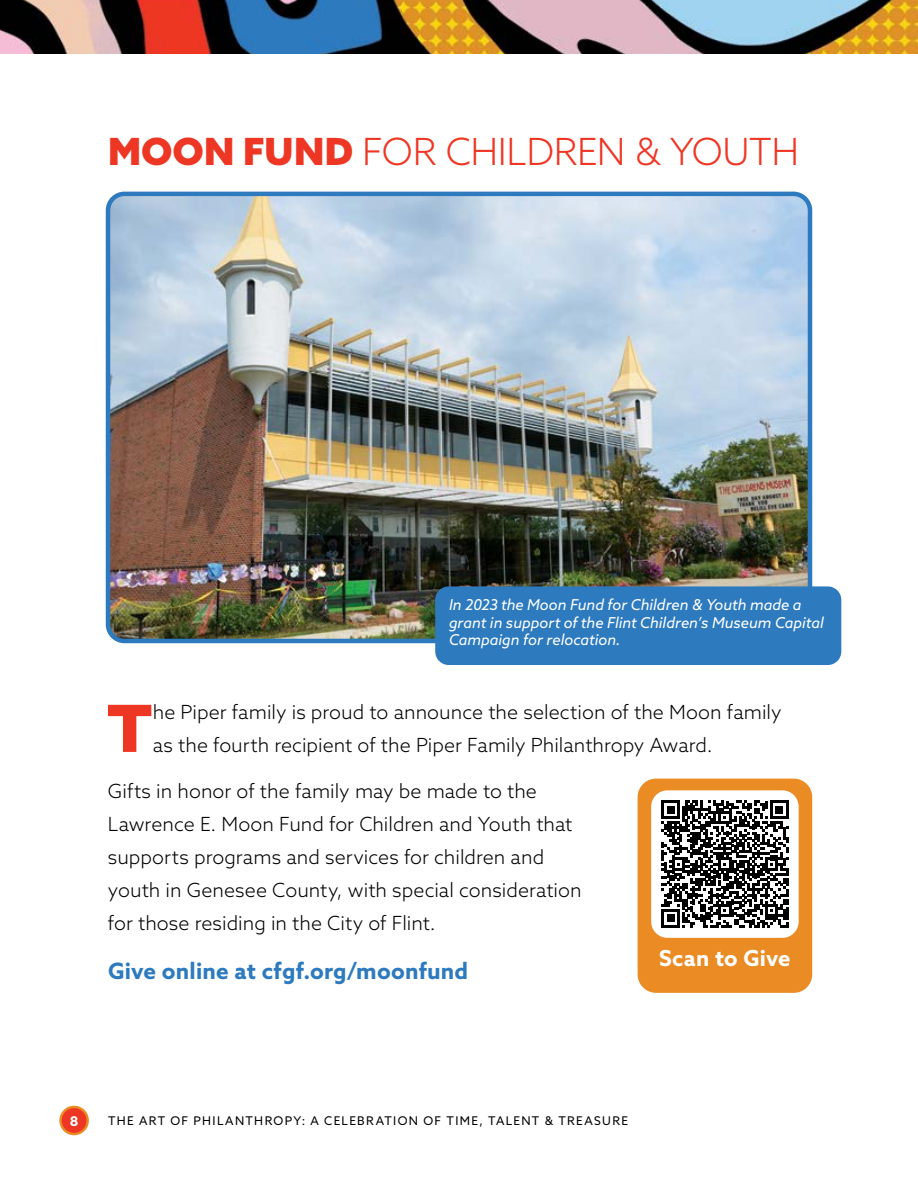
<style>
.page{position:relative;width:918px;height:1188px;background:#fff}
.page>*{position:absolute;margin:0;border:0;box-sizing:border-box;transform-origin:0 0}
.t1{font:900 65.1px "Azo Sans";color:#ee3624}
.t2{font:300 37.5px "Azo Sans";letter-spacing:-.015em;color:#ee3624}
.t3{font:700 22.5px "Azo Sans";letter-spacing:.01em;color:#2d7abf}
.t4{font:700 22.05px "Azo Sans";letter-spacing:.015em;color:#fff}
.t5{font:300 19.5px/33px "Azo Sans";color:#000}
.t6{font:italic 15px/17.4px "Azo Sans";color:#fff}
.t7{font:700 13.5px "Azo Sans";color:#fff}
.t8{font:12px "Azo Sans";letter-spacing:.11em;color:#000}
.s1{font-weight:900}
</style>
<div class="page">
<img style="left:0;top:0;width:918px;height:54px">
<img style="left:111px;top:197px;width:696px;height:441px">
<div style="left:106px;top:192px;width:706px;height:451px;border:4px solid #2d7abf;border-radius:17px"></div>
<div style="left:640px;top:781px;width:170px;height:210px;background:#eb8b23;border-radius:16px"></div>
<div style="left:638px;top:779px;width:174px;height:214px;border:5px solid #eb8b23;border-radius:16px"></div>
<div style="left:651px;top:790px;width:148px;height:148px;background:#fff;border-radius:16px"></div>
<svg style="left:662px;top:801px;width:126px;height:126px"></svg>
<div style="left:61px;top:1107px;width:27px;height:27px;background:#ee3624;border-radius:50%"></div>
<div style="left:59px;top:1106px;width:30px;height:29px;border:2px solid #eb8b23;border-radius:50%"></div>
<div style="left:435px;top:586px;width:406px;height:79px;background:#2d7abf;border-radius:14px"></div>
<h2 class="t2" style="left:108px;top:127px;width:693px"><span class="s1">MOON FUND</span> FOR CHILDREN &amp; YOUTH</h2>
<p class="t6" style="left:449px;top:596px;width:376px">In 2023 the Moon Fund for Children &amp; Youth made a grant in support of the Flint Children’s Museum Capital<br>Campaign for relocation.</p>
<h1 class="t1" style="left:108px;top:685px;width:46px">T</h1>
<p class="t5" style="left:153px;top:695px;width:630px">he Piper family is proud to announce the selection of the Moon family as the fourth recipient of the Piper Family Philanthropy Award.</p>
<p class="t5" style="left:108px;top:775px;width:475px">Gifts in honor of the family may be made to the Lawrence E. Moon Fund for Children and Youth that supports programs and services for children and youth in Genesee County, with special consideration for those residing in the City of Flint.</p>
<p class="t3" style="left:108px;top:957px;width:362px">Give online at cfgf.org/moonfund</p>
<p class="t4" style="left:659px;top:944px;width:133px">Scan to Give</p>
<p class="t7" style="left:70px;top:1112px;width:10px">8</p>
<p class="t8" style="left:108px;top:1113px;width:522px">THE ART OF PHILANTHROPY: A CELEBRATION OF TIME, TALENT &amp; TREASURE</p>
</div>
